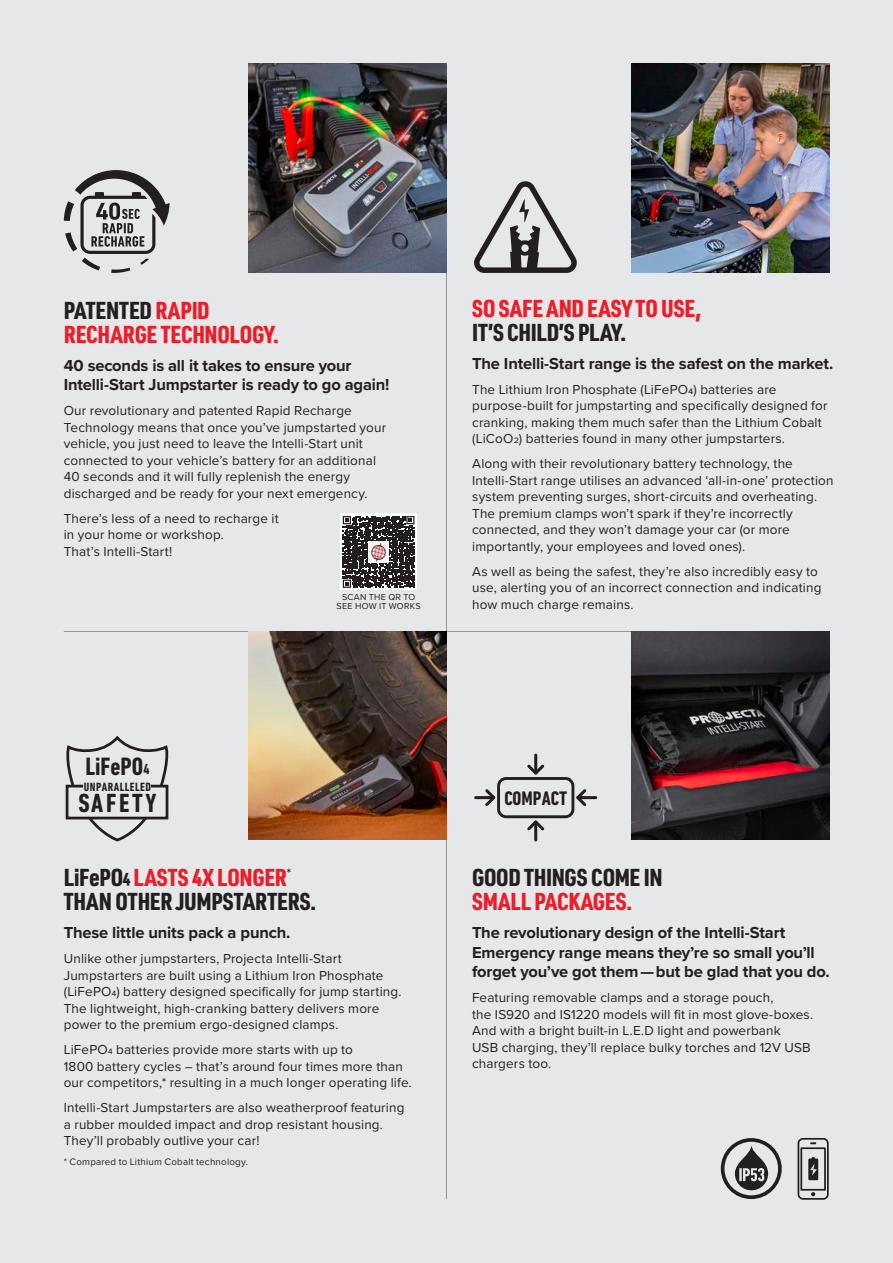
<style>
.page{position:relative;width:893px;height:1263px;background:#e6e7e9}
.page>*{position:absolute;margin:0;border:0;box-sizing:border-box;transform-origin:0 0}
.t1{font:700 condensed 26.7px "DIN Next LT Pro";letter-spacing:.1em;color:#231f20}
.t2{font:700 condensed 25.5px "DIN Next LT Pro";color:#231f20}
.t3{font:900 24px/24px "URWDIN Cond";color:#231f20}
.t4{font:900 24px/24px "URWDIN Cond";letter-spacing:-.005em;color:#ee1c28}
.t5{font:700 condensed 19.95px "DIN Next LT Pro";color:#231f20}
.Intro{font:700 16.5px/19.5px "Proxima Nova";letter-spacing:-.01em;color:#231f20}
.Body_Copy{font:13.5px/16.5px "Proxima Nova";letter-spacing:.01em;color:#231f20}
.t6{font:700 condensed 12.15px "DIN Next LT Pro";letter-spacing:.035em;color:#231f20}
.Footnote{font:9.75px "Proxima Nova";letter-spacing:.025em;color:#231f20}
.t7{font:9px/9px "Proxima Nova";letter-spacing:.03em;color:#231f20;text-align:center}
.s1{color:#231f20}
.s2{font-weight:500}
.s3{font-size:14.85px}
.s4{font-size:18px}
.s5{color:#ee1c28}
.s6{font-weight:500;font-size:7.8px}
</style>
<div class="page">
<hr style="left:446px;top:64px;width:1px;height:1135px;background:#939598">
<hr style="left:64px;top:631px;width:765px;height:1px;background:#939598">
<img style="left:249px;top:64px;width:197px;height:208px">
<img style="left:249px;top:631px;width:197px;height:209px">
<img style="left:631px;top:64px;width:198px;height:208px">
<img style="left:631px;top:631px;width:198px;height:209px">
<svg style="left:64px;top:170px;width:106px;height:103px"></svg>
<svg style="left:474px;top:181px;width:103px;height:92px"></svg>
<svg style="left:66px;top:736px;width:102px;height:105px"></svg>
<div style="left:497px;top:777px;width:77px;height:41px;border:3px solid #231f20;border-radius:8px"></div>
<svg style="left:524px;top:818px;width:23px;height:15px"></svg>
<hr style="left:534px;top:822px;width:3px;height:18px;background:#231f20">
<svg style="left:527px;top:762px;width:18px;height:13px"></svg>
<hr style="left:534px;top:755px;width:3px;height:18px;background:#231f20">
<svg style="left:482px;top:786px;width:16px;height:23px"></svg>
<hr style="left:476px;top:796px;width:18px;height:3px;background:#231f20">
<svg style="left:573px;top:786px;width:16px;height:23px"></svg>
<hr style="left:578px;top:796px;width:18px;height:3px;background:#231f20">
<div style="left:721px;top:1138px;width:61px;height:61px;border:4px solid #231f20;border-radius:50%"></div>
<svg style="left:735px;top:1144px;width:33px;height:46px"></svg>
<div style="left:798px;top:1138px;width:31px;height:62px;border:2px solid #231f20;border-radius:5px"></div>
<svg style="left:800px;top:1142px;width:27px;height:54px"></svg>
<svg style="left:340px;top:514px;width:77px;height:76px"></svg>
<svg style="left:343px;top:516px;width:72px;height:72px"></svg>
<img style="left:369px;top:542px;width:20px;height:20px">
<h2 class="t4" style="left:64px;top:297px;width:217px"><span class="s1">PATENTED</span> RAPID<br>RECHARGE TECHNOLOGY.</h2>
<p class="Intro" style="left:64px;top:355px;width:327px">40 seconds is all it takes to ensure your<br>Intelli‑Start Jumpstarter is ready to go again!</p>
<p class="Body_Copy" style="left:64px;top:402px;width:324px">Our revolutionary and patented Rapid Recharge Technology means that once you’ve jumpstarted your vehicle, you just need to leave the Intelli‑Start unit connected to your vehicle’s battery for an additional 40 seconds and it will fully replenish the energy discharged and be ready for your next emergency.</p>
<p class="Body_Copy" style="left:64px;top:510px;width:216px">There’s less of a need to recharge it in your home or workshop.<br>That’s Intelli‑Start!</p>
<p class="t7" style="left:337px;top:592px;width:86px">SCAN THE QR TO<br>SEE HOW IT WORKS</p>
<h2 class="t4" style="left:472px;top:295px;width:230px">SO SAFE AND EASY TO USE,<br><span class="s1">IT’S CHILD’S PLAY.</span></h2>
<p class="Intro" style="left:472px;top:353px;width:363px">The Intelli‑Start range is the safest on the market.</p>
<p class="Body_Copy" style="left:472px;top:380px;width:357px">The Lithium Iron Phosphate (LiFePO<span class="s2">4</span>) batteries are purpose-built for jumpstarting and specifically designed for cranking, making them much safer than the Lithium Cobalt (LiCoO2) batteries found in many other jumpstarters.</p>
<p class="Body_Copy" style="left:472px;top:455px;width:363px">Along with their revolutionary battery technology, the Intelli‑Start range utilises an advanced ‘all-in-one’ protection system preventing surges, short-circuits and overheating.<br>The premium clamps won’t spark if they’re incorrectly connected, and they won’t damage your car (or more importantly, your employees and loved ones).</p>
<p class="Body_Copy" style="left:472px;top:562px;width:351px">As well as being the safest, they’re also incredibly easy to use, alerting you of an incorrect connection and indicating how much charge remains.</p>
<p class="t2" style="left:85px;top:752px;width:66px">LiFePO<span class="s3">4</span></p>
<p class="t1" style="left:78px;top:788px;width:80px">SAFETY</p>
<p class="t6" style="left:84px;top:779px;width:69px">UNPARALLELED</p>
<h2 class="t3" style="left:64px;top:864px;width:254px">LiFePO<span class="s4">4</span> <span class="s5">LASTS 4X LONGER</span><sup>*<br></sup>THAN OTHER JUMPSTARTERS.</h2>
<p class="Intro" style="left:64px;top:922px;width:228px">These little units pack a punch.</p>
<p class="Body_Copy" style="left:64px;top:950px;width:339px">Unlike other jumpstarters, Projecta Intelli‑Start Jumpstarters are built using a Lithium Iron Phosphate (LiFePO<span class="s6">4</span>) battery designed specifically for jump starting.<br>The lightweight, high-cranking battery delivers more power to the premium ergo-designed clamps.</p>
<p class="Body_Copy" style="left:64px;top:1041px;width:349px">LiFePO<span class="s6">4</span> batteries provide more starts with up to<br>1800 battery cycles – that’s around four times more than our competitors,* resulting in a much longer operating life.</p>
<p class="Body_Copy" style="left:64px;top:1099px;width:342px">Intelli‑Start Jumpstarters are also weatherproof featuring a rubber moulded impact and drop resistant housing.<br>They’ll probably outlive your car!</p>
<p class="Footnote" style="left:64px;top:1155px;width:186px">* Compared to Lithium Cobalt technology.</p>
<p class="t5" style="left:504px;top:787px;width:64px">COMPACT</p>
<h2 class="t3" style="left:472px;top:864px;width:192px">GOOD THINGS COME IN<br><span class="s5">SMALL PACKAGES.</span></h2>
<p class="Intro" style="left:472px;top:922px;width:359px">The revolutionary design of the Intelli‑Start<br>Emergency range means they’re so small you’ll forget you’ve got them — but be glad that you do.</p>
<p class="Body_Copy" style="left:472px;top:989px;width:343px">Featuring removable clamps and a storage pouch,<br>the IS920 and IS1220 models will fit in most glove-boxes.<br>And with a bright built-in L.E.D light and powerbank<br>USB charging, they’ll replace bulky torches and 12V USB chargers too.</p>
</div>
